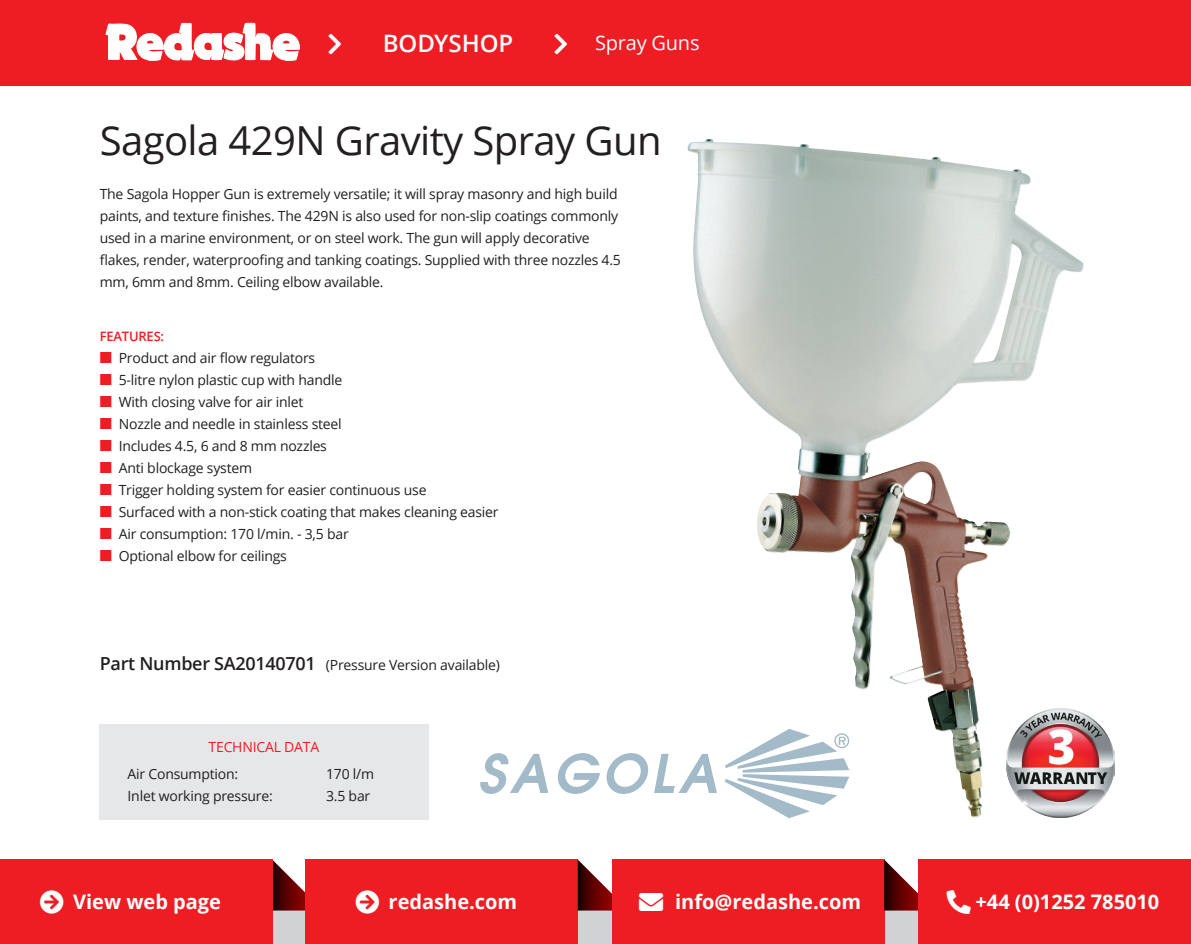
<style>
.page{position:relative;width:1191px;height:944px;background:#fff}
.page>*{position:absolute;margin:0;border:0;box-sizing:border-box;transform-origin:0 0}
.t1{font:40px "Open Sans";letter-spacing:-.015em;color:#231f20}
.t2{font:600 24px "Open Sans";color:#fff}
.t3{font:24px "Font Awesome 5 Free Solid";color:#fff}
.t4{font:700 20px "Open Sans";color:#fff}
.t5{font:20px "Open Sans";letter-spacing:-.01em;color:#fff}
.t6{font:14px/22px "Open Sans";letter-spacing:-.015em;color:#231f20}
.t7{font:14px "Open Sans";letter-spacing:-.015em;color:#ee1d23}
.t8{font:600 13px "Open Sans";letter-spacing:-.015em;color:#ee1d23}
.s1{color:#ee1d23}
.s2{font-weight:600;font-size:18px}
</style>
<div class="page">
<div style="left:0;top:0;width:1191px;height:85px;background:#ee1d23"></div>
<svg style="left:105px;top:22px;width:195px;height:39px"></svg>
<div style="left:0;top:911px;width:1191px;height:33px;background:#d1d2d4"></div>
<svg style="left:272px;top:859px;width:33px;height:52px"></svg>
<div style="left:305px;top:859px;width:273px;height:85px;background:#ee1d23"></div>
<svg style="left:578px;top:860px;width:34px;height:51px"></svg>
<div style="left:612px;top:859px;width:272px;height:85px;background:#ee1d23"></div>
<svg style="left:884px;top:859px;width:34px;height:52px"></svg>
<div style="left:918px;top:859px;width:273px;height:85px;background:#ee1d23"></div>
<div style="left:0;top:859px;width:272px;height:85px;background:#ee1d23"></div>
<img style="left:687px;top:142px;width:295px;height:676px">
<div style="left:99px;top:724px;width:330px;height:95px;background:#e6e7e9"></div>
<img style="left:1006px;top:709px;width:109px;height:108px">
<svg style="left:480px;top:753px;width:68px;height:41px"></svg>
<svg style="left:558px;top:753px;width:42px;height:41px"></svg>
<svg style="left:606px;top:753px;width:42px;height:41px"></svg>
<svg style="left:654px;top:754px;width:63px;height:39px"></svg>
<svg style="left:724px;top:729px;width:125px;height:89px"></svg>
<h2 class="t2" style="left:383px;top:27px;width:132px">BODYSHOP</h2>
<p class="t5" style="left:595px;top:29px;width:106px">Spray Guns</p>
<p class="t1" style="left:100px;top:114px;width:563px">Sagola 429N Gravity Spray Gun</p>
<p class="t6" style="left:100px;top:182px;width:523px">The Sagola Hopper Gun is extremely versatile; it will spray masonry and high build paints, and texture finishes. The 429N is also used for non-slip coatings commonly used in a marine environment, or on steel work. The gun will apply decorative flakes, render, waterproofing and tanking coatings. Supplied with three nozzles 4.5 mm, 6mm and 8mm. Ceiling elbow available.</p>
<p class="t8" style="left:100px;top:328px;width:66px">FEATURES:</p>
<p class="t6" style="left:100px;top:347px;width:217px"><span class="s1">■</span> Product and air flow regulators</p>
<p class="t6" style="left:100px;top:369px;width:244px"><span class="s1">■</span> 5-litre nylon plastic cup with handle</p>
<p class="t6" style="left:100px;top:391px;width:205px"><span class="s1">■</span> With closing valve for air inlet</p>
<p class="t6" style="left:100px;top:413px;width:243px"><span class="s1">■</span> Nozzle and needle in stainless steel</p>
<p class="t6" style="left:100px;top:435px;width:229px"><span class="s1">■</span> Includes 4.5, 6 and 8 mm nozzles</p>
<p class="t6" style="left:100px;top:457px;width:154px"><span class="s1">■</span> Anti blockage system</p>
<p class="t6" style="left:100px;top:479px;width:328px"><span class="s1">■</span> Trigger holding system for easier continuous use</p>
<p class="t6" style="left:100px;top:501px;width:400px"><span class="s1">■</span> Surfaced with a non-stick coating that makes cleaning easier</p>
<p class="t6" style="left:100px;top:523px;width:250px"><span class="s1">■</span> Air consumption: 170 l/min. - 3,5 bar</p>
<p class="t6" style="left:100px;top:545px;width:189px"><span class="s1">■</span> Optional elbow for ceilings</p>
<p class="t6" style="left:100px;top:654px;width:402px"><span class="s2">Part Number SA20140701</span> (Pressure Version available)</p>
<p class="t7" style="left:209px;top:737px;width:112px">TECHNICAL DATA</p>
<p class="t6" style="left:128px;top:763px;width:112px">Air Consumption:</p>
<p class="t6" style="left:326px;top:763px;width:50px">170 l/m</p>
<p class="t6" style="left:128px;top:785px;width:147px">Inlet working pressure:</p>
<p class="t6" style="left:326px;top:785px;width:46px">3.5 bar</p>
<p class="t3" style="left:40px;top:890px;width:25px">□●▼</p>
<p class="t4" style="left:73px;top:887px;width:149px">View web page</p>
<h3 class="t4" style="left:355px;top:887px;width:163px">□●▼ redashe.com</h3>
<h3 class="t4" style="left:639px;top:887px;width:223px">■❖●□ info@redashe.com</h3>
<h3 class="t4" style="left:975px;top:887px;width:185px">+44 (0)1252 785010</h3>
</div>
